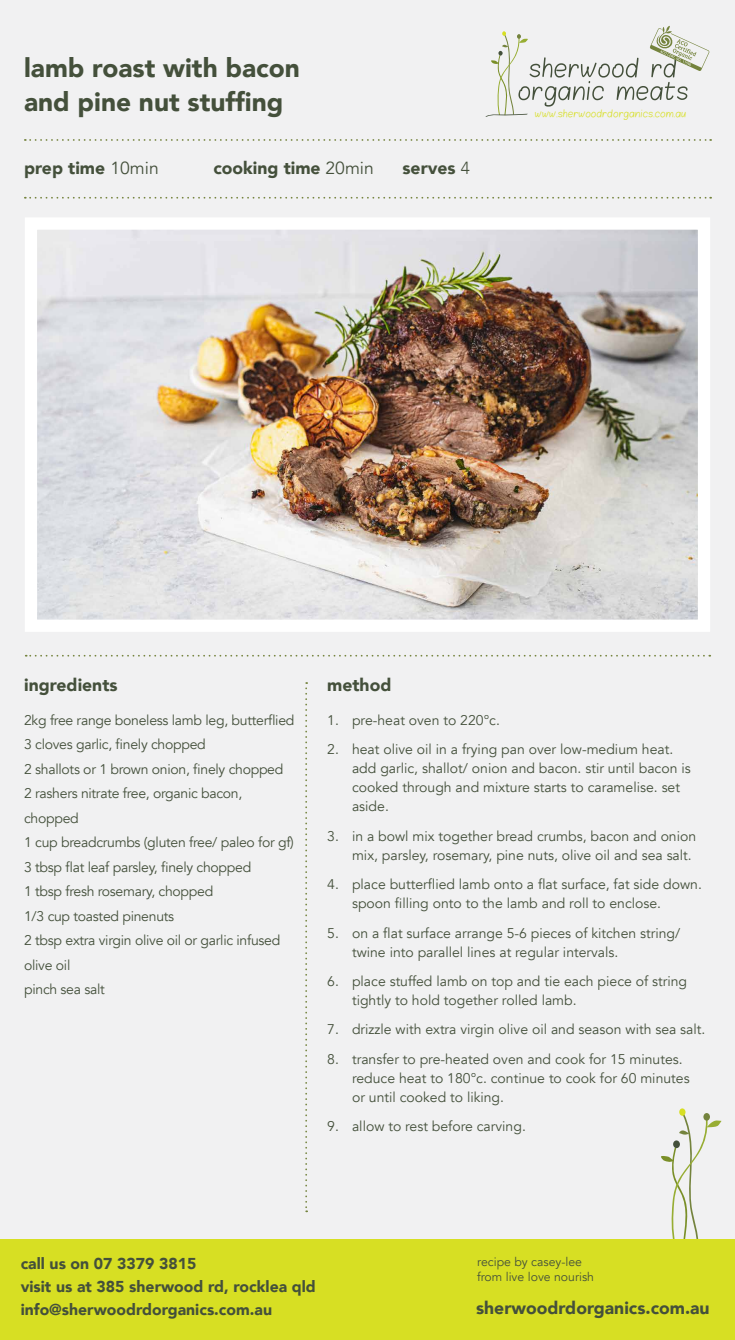
<style>
.page{position:relative;width:735px;height:1340px;background:#fff}
.page>*{position:absolute;margin:0;border:0;box-sizing:border-box;transform-origin:0 0}
.t1{font:900 26.25px/33.9px "Avenir";color:#44503b}
.t2{font:900 17.5px "Avenir";color:#44503b}
.t3{font:900 15.75px/22.8px "Avenir";color:#44503b}
.t4{font:14px/19.2px "Avenir";color:#44503b}
.t5{font:14px/24.5px "Avenir";letter-spacing:-.02em;color:#44503b}
.t6{font:12.25px/15.8px "Avenir";color:#44503b}
.t7{font:8.58px "Blokletters Balpen";color:#d7df23}
.s1{font-weight:400}
.s2{font-weight:300}
</style>
<div class="page">
<div style="left:0;top:0;width:734px;height:1240px;background:#f1f1f2"></div>
<svg style="left:661px;top:1113px;width:61px;height:126px"></svg>
<svg style="left:672px;top:1140px;width:7px;height:8px"></svg>
<svg style="left:678px;top:1108px;width:7px;height:7px"></svg>
<div style="left:703px;top:1113px;width:6px;height:7px;background:#74833d;border-radius:50%"></div>
<div style="left:0;top:1239px;width:734px;height:100px;background:#d7df23"></div>
<img style="left:38px;top:230px;width:658px;height:389px">
<div style="left:25px;top:217px;width:684px;height:415px;border:12px solid #fff"></div>
<svg style="left:485px;top:26px;width:224px;height:91px"></svg>
<svg style="left:25px;top:197px;width:685px;height:2px"></svg>
<svg style="left:305px;top:682px;width:2px;height:530px"></svg>
<svg style="left:25px;top:139px;width:685px;height:2px"></svg>
<svg style="left:26px;top:655px;width:683px;height:1px"></svg>
<h1 class="t1" style="left:24px;top:50px;width:277px">lamb roast with bacon and pine nut stuffing</h1>
<p class="t2" style="left:24px;top:153px;width:136px">prep time <span class="s1">10min</span></p>
<p class="t2" style="left:213px;top:153px;width:162px">cooking time <span class="s1">20min</span></p>
<p class="t2" style="left:402px;top:153px;width:69px">serves <span class="s2">4</span></p>
<p class="t7" style="left:534px;top:107px;width:153px">www.sherwoodrdorganics.com.au</p>
<p class="t2" style="left:24px;top:670px;width:95px">ingredients</p>
<p class="t2" style="left:327px;top:670px;width:66px">method</p>
<p class="t5" style="left:24px;top:707px;width:272px">2kg free range boneless lamb leg, butterflied<br>3 cloves garlic, finely chopped<br>2 shallots or 1 brown onion, finely chopped<br>2 rashers nitrate free, organic bacon, chopped<br>1 cup breadcrumbs (gluten free/ paleo for gf)<br>3 tbsp flat leaf parsley, finely chopped<br>1 tbsp fresh rosemary, chopped<br>1/3 cup toasted pinenuts<br>2 tbsp extra virgin olive oil or garlic infused olive oil<br>pinch sea salt</p>
<p class="t4" style="left:327px;top:710px;width:174px">1. pre-heat oven to 220°c.</p>
<p class="t4" style="left:352px;top:739px;width:340px;text-indent:-25px">2. heat olive oil in a frying pan over low-medium heat. add garlic, shallot/ onion and bacon. stir until bacon is cooked through and mixture starts to caramelise. set aside.</p>
<p class="t4" style="left:352px;top:826px;width:345px;text-indent:-25px">3. in a bowl mix together bread crumbs, bacon and onion mix, parsley, rosemary, pine nuts, olive oil and sea salt.</p>
<p class="t4" style="left:352px;top:875px;width:351px;text-indent:-25px">4. place butterflied lamb onto a flat surface, fat side down. spoon filling onto to the lamb and roll to enclose.</p>
<p class="t4" style="left:352px;top:923px;width:329px;text-indent:-25px">5. on a flat surface arrange 5-6 pieces of kitchen string/ twine into parallel lines at regular intervals.</p>
<p class="t4" style="left:352px;top:971px;width:336px;text-indent:-25px">6. place stuffed lamb on top and tie each piece of string tightly to hold together rolled lamb.</p>
<p class="t4" style="left:327px;top:1020px;width:379px">7. drizzle with extra virgin olive oil and season with sea salt.</p>
<p class="t4" style="left:352px;top:1049px;width:339px;text-indent:-25px">8. transfer to pre-heated oven and cook for 15 minutes. reduce heat to 180°c. continue to cook for 60 minutes or until cooked to liking.</p>
<p class="t4" style="left:327px;top:1117px;width:200px">9. allow to rest before carving.</p>
<p class="t3" style="left:21px;top:1251px;width:296px">call us on 07 3379 3815<br>visit us at 385 sherwood rd, rocklea qld info@sherwoodrdorganics.com.au</p>
<p class="t6" style="left:477px;top:1253px;width:118px">recipe by casey-lee from live love nourish</p>
<p class="t2" style="left:476px;top:1293px;width:235px">sherwoodrdorganics.com.au</p>
</div>
